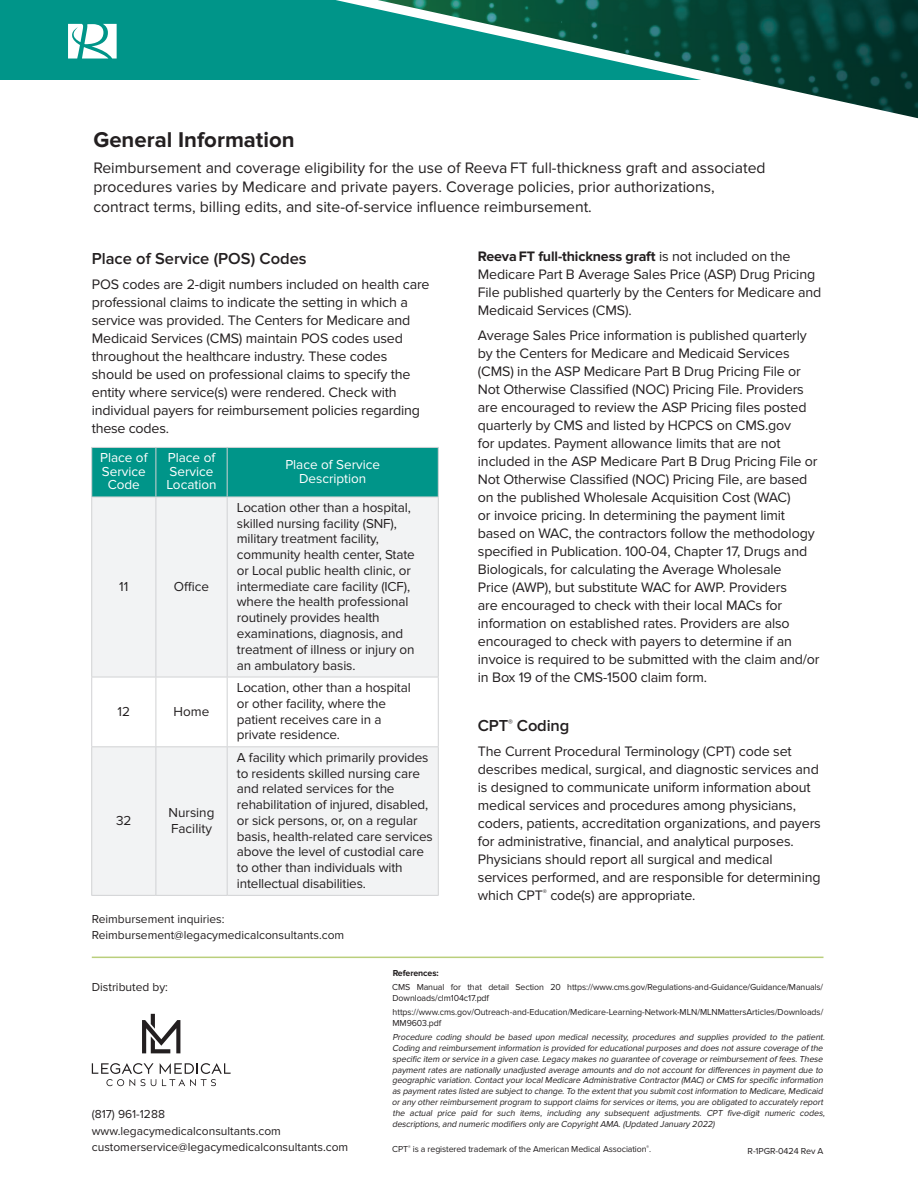
<style>
.page{position:relative;width:918px;height:1188px;background:#fff}
.page>*{position:absolute;margin:0;border:0;box-sizing:border-box;transform-origin:0 0}
.t1{font:700 22.2px "Proxima Nova";color:#231f20}
.t2{font:600 16.5px "Proxima Nova";color:#231f20}
.t3{font:15.75px/19.5px "Proxima Nova";color:#231f20}
.t4{font:14.25px/18px "Proxima Nova";letter-spacing:-.01em;color:#231f20}
.t5{font:13.5px/15.8px "Proxima Nova";letter-spacing:-.01em;color:#231f20}
.t6{font:13.5px/13.5px "Proxima Nova";color:#fff;text-align:center}
.t7{font:12px/16.5px "Proxima Nova";color:#231f20}
.t8{font:italic 9px/10.8px "Proxima Nova";letter-spacing:-.01em;color:#231f20}
.t9{font:9px/10.8px "Proxima Nova";letter-spacing:-.01em;color:#231f20}
.t10{font:700 9px "Proxima Nova";letter-spacing:-.01em;color:#231f20}
.s1{font-weight:700}
</style>
<div class="page">
<div style="left:0;top:0;width:918px;height:80px;background:#009589"></div>
<svg style="left:68px;top:24px;width:38px;height:35px"></svg>
<svg style="left:106px;top:0;width:812px;height:119px"></svg>
<hr style="left:92px;top:957px;width:731px;height:1px;background:#bacf7c">
<div style="left:92px;top:448px;width:346px;height:49px;background:#009589"></div>
<svg style="left:92px;top:498px;width:346px;height:397px;fill:#f2f3f4"></svg>
<hr style="left:91px;top:447px;width:65px;height:1px;background:#d1d2d4">
<hr style="left:91px;top:448px;width:1px;height:49px;background:#d1d2d4">
<hr style="left:156px;top:447px;width:71px;height:1px;background:#d1d2d4">
<hr style="left:156px;top:448px;width:1px;height:49px;background:#d1d2d4">
<hr style="left:227px;top:447px;width:212px;height:1px;background:#d1d2d4">
<hr style="left:227px;top:448px;width:1px;height:49px;background:#d1d2d4">
<hr style="left:438px;top:448px;width:1px;height:49px;background:#d1d2d4">
<hr style="left:91px;top:677px;width:65px;height:1px;background:#d1d2d4">
<hr style="left:156px;top:677px;width:71px;height:1px;background:#d1d2d4">
<hr style="left:227px;top:677px;width:212px;height:1px;background:#d1d2d4">
<hr style="left:91px;top:746px;width:65px;height:1px;background:#d1d2d4">
<hr style="left:156px;top:746px;width:71px;height:1px;background:#d1d2d4">
<hr style="left:227px;top:746px;width:212px;height:1px;background:#d1d2d4">
<hr style="left:91px;top:497px;width:1px;height:180px;background:#d1d2d4">
<hr style="left:91px;top:497px;width:65px;height:1px;background:#d1d2d4">
<hr style="left:156px;top:497px;width:71px;height:1px;background:#d1d2d4">
<hr style="left:227px;top:497px;width:212px;height:1px;background:#d1d2d4">
<hr style="left:156px;top:497px;width:1px;height:180px;background:#d1d2d4">
<hr style="left:227px;top:497px;width:1px;height:180px;background:#d1d2d4">
<hr style="left:438px;top:497px;width:1px;height:180px;background:#d1d2d4">
<hr style="left:91px;top:677px;width:1px;height:69px;background:#d1d2d4">
<hr style="left:156px;top:677px;width:1px;height:69px;background:#d1d2d4">
<hr style="left:227px;top:677px;width:1px;height:69px;background:#d1d2d4">
<hr style="left:438px;top:677px;width:1px;height:69px;background:#d1d2d4">
<hr style="left:91px;top:747px;width:1px;height:148px;background:#d1d2d4">
<hr style="left:156px;top:747px;width:1px;height:148px;background:#d1d2d4">
<hr style="left:227px;top:747px;width:1px;height:148px;background:#d1d2d4">
<hr style="left:438px;top:747px;width:1px;height:148px;background:#d1d2d4">
<hr style="left:91px;top:895px;width:65px;height:1px;background:#d1d2d4">
<hr style="left:156px;top:895px;width:71px;height:1px;background:#d1d2d4">
<hr style="left:227px;top:895px;width:212px;height:1px;background:#d1d2d4">
<svg style="left:142px;top:1014px;width:38px;height:39px"></svg>
<svg style="left:92px;top:1063px;width:139px;height:23px"></svg>
<h1 class="t1" style="left:93px;top:126px;width:203px">General Information</h1>
<p class="t3" style="left:93px;top:158px;width:674px">Reimbursement and coverage eligibility for the use of Reeva FT full-thickness graft and associated procedures varies by Medicare and private payers. Coverage policies, prior authorizations, contract terms, billing edits, and site-of-service influence reimbursement.</p>
<p class="t2" style="left:92px;top:249px;width:216px">Place of Service (POS) Codes</p>
<p class="t4" style="left:92px;top:275px;width:339px">POS codes are 2-digit numbers included on health care professional claims to indicate the setting in which a service was provided. The Centers for Medicare and Medicaid Services (CMS) maintain POS codes used throughout the healthcare industry. These codes should be used on professional claims to specify the entity where service(s) were rendered. Check with individual payers for reimbursement policies regarding these codes.</p>
<p class="t6" style="left:100px;top:451px;width:49px">Place of<br>Service<br>Code</p>
<p class="t6" style="left:166px;top:451px;width:52px;text-align:left">Place of<br>Service<br>Location</p>
<p class="t6" style="left:285px;top:458px;width:96px">Place of Service<br>Description</p>
<p class="t5" style="left:119px;top:579px;width:11px">11</p>
<p class="t5" style="left:174px;top:579px;width:37px">Office</p>
<p class="t5" style="left:118px;top:704px;width:14px">12</p>
<p class="t5" style="left:174px;top:704px;width:37px">Home</p>
<p class="t5" style="left:116px;top:813px;width:17px">32</p>
<p class="t5" style="left:169px;top:805px;width:47px">Nursing<br>Facility</p>
<p class="t5" style="left:237px;top:500px;width:179px">Location other than a hospital, skilled nursing facility (SNF), military treatment facility, community health center, State or Local public health clinic, or intermediate care facility (ICF), where the health professional routinely provides health examinations, diagnosis, and treatment of illness or injury on an ambulatory basis.</p>
<p class="t5" style="left:237px;top:680px;width:175px">Location, other than a hospital or other facility, where the patient receives care in a private residence.</p>
<p class="t5" style="left:237px;top:750px;width:198px">A facility which primarily provides to residents skilled nursing care and related services for the rehabilitation of injured, disabled, or sick persons, or, on a regular basis, health-related care services above the level of custodial care to other than individuals with intellectual disabilities.</p>
<p class="t7" style="left:92px;top:911px;width:254px">Reimbursement inquiries:<br>Reimbursement@legacymedicalconsultants.com</p>
<p class="t4" style="left:478px;top:248px;width:345px"><span class="s1">Reeva FT full-thickness graft</span> is not included on the Medicare Part B Average Sales Price (ASP) Drug Pricing File published quarterly by the Centers for Medicare and Medicaid Services (CMS).</p>
<p class="t4" style="left:478px;top:326px;width:343px">Average Sales Price information is published quarterly by the Centers for Medicare and Medicaid Services (CMS) in the ASP Medicare Part B Drug Pricing File or Not Otherwise Classified (NOC) Pricing File. Providers are encouraged to review the ASP Pricing files posted quarterly by CMS and listed by HCPCS on CMS.gov<br>for updates. Payment allowance limits that are not included in the ASP Medicare Part B Drug Pricing File or Not Otherwise Classified (NOC) Pricing File, are based on the published Wholesale Acquisition Cost (WAC)<br>or invoice pricing. In determining the payment limit based on WAC, the contractors follow the methodology specified in Publication. 100-04, Chapter 17, Drugs and Biologicals, for calculating the Average Wholesale<br>Price (AWP), but substitute WAC for AWP. Providers<br>are encouraged to check with their local MACs for information on established rates. Providers are also encouraged to check with payers to determine if an invoice is required to be submitted with the claim and/or in Box 19 of the CMS-1500 claim form.</p>
<p class="t2" style="left:478px;top:716px;width:93px">CPT<sup>®</sup> Coding</p>
<p class="t4" style="left:478px;top:743px;width:344px">The Current Procedural Terminology (CPT) code set describes medical, surgical, and diagnostic services and is designed to communicate uniform information about medical services and procedures among physicians, coders, patients, accreditation organizations, and payers for administrative, financial, and analytical purposes.<br>Physicians should report all surgical and medical services performed, and are responsible for determining which CPT<sup>®</sup> code(s) are appropriate.</p>
<p class="t7" style="left:92px;top:979px;width:78px">Distributed by:</p>
<p class="t7" style="left:92px;top:1106px;width:258px">(817) 961-1288 www.legacymedicalconsultants.com customerservice@legacymedicalconsultants.com</p>
<p class="t10" style="left:393px;top:968px;width:48px">References:</p>
<p class="t9" style="left:392px;top:982px;width:433px">CMS Manual for that detail Section 20 https://www.cms.gov/Regulations-and-Guidance/Guidance/Manuals/<br>Downloads/clm104c17.pdf</p>
<p class="t9" style="left:393px;top:1007px;width:432px">https://www.cms.gov/Outreach-and-Education/Medicare-Learning-Network-MLN/MLNMattersArticles/Downloads/<br>MM9603.pdf</p>
<p class="t8" style="left:392px;top:1032px;width:436px">Procedure coding should be based upon medical necessity, procedures and supplies provided to the patient.<br>Coding and reimbursementinformation is provided foreducationalpurposes and does notassure coverage of the specific item orservice in a given case.Legacy makes no guarantee of coverage orreimbursementof fees.These payment rates are nationally unadjusted average amounts and do not account for differences in payment due to geographic variation.ContactyourlocalMedicare Administrative Contractor(MAC)orCMS forspecific information as paymentrates listed are subjectto change.To the extentthatyou submitcostinformation to Medicare,Medicaid orany otherreimbursementprogram to supportclaims forservices oritems,you are obligated to accurately report the actual price paid for such items, including any subsequent adjustments. CPT five-digit numeric codes, descriptions,and numeric modifiers only are CopyrightAMA.(Updated January 2022)</p>
<p class="t9" style="left:392px;top:1144px;width:260px">CPT<sup>®</sup> is a registered trademark of the American Medical Association<sup>®</sup>.</p>
<p class="t9" style="left:748px;top:1146px;width:77px">R-1PGR-0424 Rev A</p>
</div>
